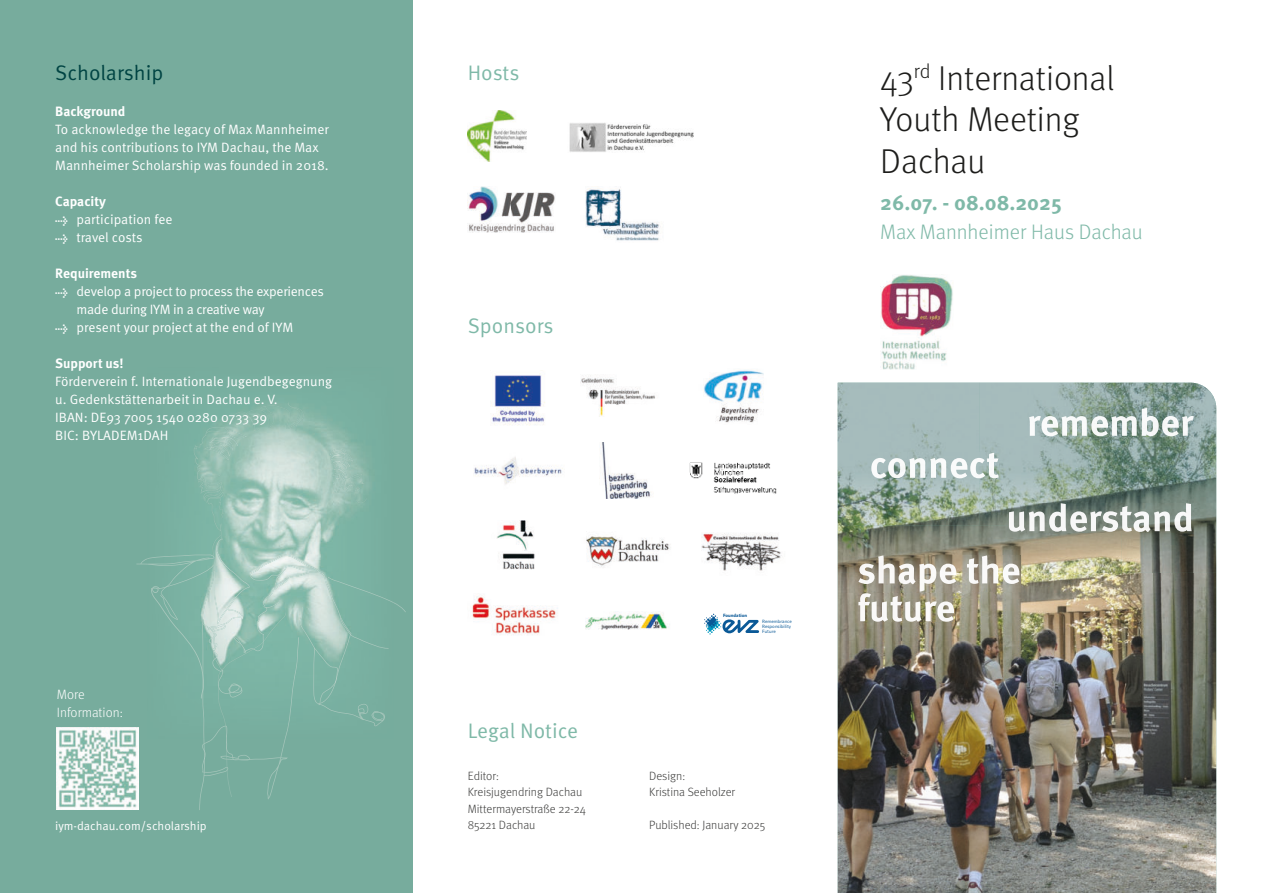
<style>
.page{position:relative;width:1263px;height:893px;background:#fff}
.page>*{position:absolute;margin:0;border:0;box-sizing:border-box;transform-origin:0 0}
.t1{font:300 34.5px/41.4px "Meta OT";color:#1d1d1b}
.t2{font:21px "Meta Pro Norm";color:#7fb9a8}
.t3{font:300 21px "Meta OT";color:#7fb9a8}
.t4{font:700 21px "Meta OT";color:#7fb9a8}
.t5{font:21px "Meta Pro Norm";color:#004443}
.t6{font:13.5px/18px "Meta Pro Norm";letter-spacing:-.005em;color:#fff}
.t7{font:13.5px/18px "Meta OT Norm";color:#fff}
.t8{font:700 13.5px "Meta Pro";color:#fff}
.t9{font:300 13.5px/18px "Meta OT";color:#fff}
.t10{font:300 12px/16.5px "Meta OT";color:#3d3d3c}
.t11{font:12px "Meta OT Norm";letter-spacing:-.005em;color:#fff}
.t12{font:4.5px/4.9px "Commissioner";letter-spacing:.005em;color:#0a5997}
.t13{font:700 4.5px "Commissioner";letter-spacing:.01em;color:#0a5997}
.s1{font-family:"Meta OT";font-weight:700;font-size:10.5px}
</style>
<div class="page">
<img style="left:838px;top:573px;width:378px;height:320px">
<div style="left:0;top:0;width:412px;height:893px;background:#77ac9d"></div>
<img style="left:207px;top:419px;width:42px;height:116px">
<img style="left:203px;top:535px;width:83px;height:102px">
<svg style="left:137px;top:558px;width:10px;height:7px"></svg>
<img style="left:147px;top:554px;width:67px;height:33px">
<img style="left:214px;top:539px;width:36px;height:70px">
<img style="left:263px;top:571px;width:74px;height:63px">
<svg style="left:393px;top:602px;width:13px;height:10px"></svg>
<img style="left:328px;top:577px;width:65px;height:26px">
<img style="left:250px;top:555px;width:69px;height:26px">
<svg style="left:256px;top:560px;width:15px;height:3px"></svg>
<img style="left:208px;top:609px;width:26px;height:33px">
<img style="left:209px;top:628px;width:7px;height:21px">
<img style="left:300px;top:607px;width:85px;height:119px">
<img style="left:314px;top:647px;width:24px;height:57px">
<img style="left:340px;top:615px;width:49px;height:34px">
<img style="left:194px;top:435px;width:13px;height:45px">
<img style="left:198px;top:474px;width:25px;height:29px">
<img style="left:199px;top:479px;width:20px;height:23px">
<img style="left:332px;top:482px;width:35px;height:21px">
<img style="left:234px;top:600px;width:47px;height:37px">
<img style="left:205px;top:427px;width:42px;height:12px">
<img style="left:203px;top:437px;width:35px;height:24px">
<img style="left:329px;top:449px;width:20px;height:36px">
<img style="left:275px;top:565px;width:35px;height:7px">
<img style="left:275px;top:572px;width:35px;height:17px">
<img style="left:201px;top:619px;width:3px;height:79px">
<img style="left:202px;top:691px;width:2px;height:35px">
<img style="left:212px;top:637px;width:87px;height:91px">
<svg style="left:199px;top:726px;width:89px;height:84px"></svg>
<img style="left:232px;top:402px;width:68px;height:29px">
<img style="left:151px;top:586px;width:52px;height:90px">
<svg style="left:158px;top:586px;width:10px;height:3px"></svg>
<svg style="left:202px;top:670px;width:1px;height:23px"></svg>
<img style="left:491px;top:373px;width:54px;height:53px">
<img style="left:838px;top:383px;width:378px;height:190px">
<img style="left:1029px;top:408px;width:165px;height:28px">
<img style="left:1009px;top:503px;width:183px;height:29px">
<img style="left:858px;top:555px;width:162px;height:37px">
<img style="left:858px;top:593px;width:96px;height:29px">
<img style="left:871px;top:453px;width:128px;height:25px">
<img style="left:497px;top:520px;width:38px;height:50px">
<img style="left:585px;top:611px;width:84px;height:19px">
<img style="left:703px;top:370px;width:61px;height:53px">
<img style="left:580px;top:375px;width:75px;height:42px">
<img style="left:472px;top:596px;width:86px;height:39px">
<img style="left:689px;top:462px;width:88px;height:32px">
<img style="left:474px;top:457px;width:89px;height:27px">
<img style="left:602px;top:443px;width:49px;height:55px">
<img style="left:586px;top:536px;width:84px;height:31px">
<img style="left:701px;top:533px;width:81px;height:38px">
<img style="left:468px;top:110px;width:59px;height:52px">
<img style="left:569px;top:122px;width:125px;height:30px">
<img style="left:585px;top:187px;width:75px;height:54px">
<img style="left:468px;top:187px;width:87px;height:46px">
<svg style="left:704px;top:614px;width:55px;height:21px"></svg>
<img style="left:880px;top:275px;width:73px;height:94px">
<img style="left:57px;top:728px;width:82px;height:81px">
<h2 class="t5" style="left:55px;top:64px;width:110px">Scholarship</h2>
<p class="t8" style="left:55px;top:106px;width:72px">Background</p>
<p class="t6" style="left:55px;top:121px;width:275px">To acknowledge the legacy of Max Mannheimer and his contributions to IYM Dachau, the Max<br>Mannheimer Scholarship was founded in 2018.</p>
<p class="t8" style="left:55px;top:196px;width:52px">Capacity</p>
<p class="t6" style="left:55px;top:211px;width:119px"><span class="s1">→</span> participation fee</p>
<p class="t6" style="left:55px;top:229px;width:89px"><span class="s1">→</span> travel costs</p>
<p class="t8" style="left:55px;top:268px;width:83px">Requirements</p>
<p class="t6" style="left:77px;top:283px;width:249px;text-indent:-21px"><span class="s1">→</span> develop a project to process the experiences made during IYM in a creative way</p>
<p class="t6" style="left:55px;top:319px;width:239px"><span class="s1">→</span> present your project at the end of IYM</p>
<p class="t8" style="left:55px;top:358px;width:70px">Support us!</p>
<p class="t7" style="left:55px;top:373px;width:278px">Förderverein f. Internationale Jugendbegegnung u. Gedenkstättenarbeit in Dachau e. V.<br>IBAN: DE93 7005 1540 0280 0733 39<br>BIC: BYLADEM1DAH</p>
<p class="t9" style="left:57px;top:686px;width:67px">More<br>Information:</p>
<p class="t11" style="left:55px;top:821px;width:153px">iym-dachau.com/scholarship</p>
<h2 class="t2" style="left:468px;top:64px;width:53px">Hosts</h2>
<h2 class="t2" style="left:468px;top:317px;width:87px">Sponsors</h2>
<h1 class="t1" style="left:880px;top:59px;width:236px">43<sup>rd</sup> International<br>Youth Meeting<br>Dachau</h1>
<h2 class="t4" style="left:880px;top:195px;width:183px">26.07. - 08.08.2025</h2>
<h2 class="t3" style="left:880px;top:223px;width:264px">Max Mannheimer Haus Dachau</h2>
<p class="t13" style="left:723px;top:613px;width:26px">Foundation</p>
<p class="t12" style="left:762px;top:619px;width:31px">Remembrance<br>Responsibility<br>Future</p>
<h2 class="t2" style="left:468px;top:723px;width:112px">Legal Notice</h2>
<p class="t10" style="left:468px;top:768px;width:120px">Editor:<br>Kreisjugendring Dachau<br>Mittermayerstraße 22-24<br>85221 Dachau</p>
<p class="t10" style="left:649px;top:768px;width:87px">Design:<br>Kristina Seeholzer</p>
<p class="t10" style="left:649px;top:818px;width:117px">Published: January 2025</p>
</div>
